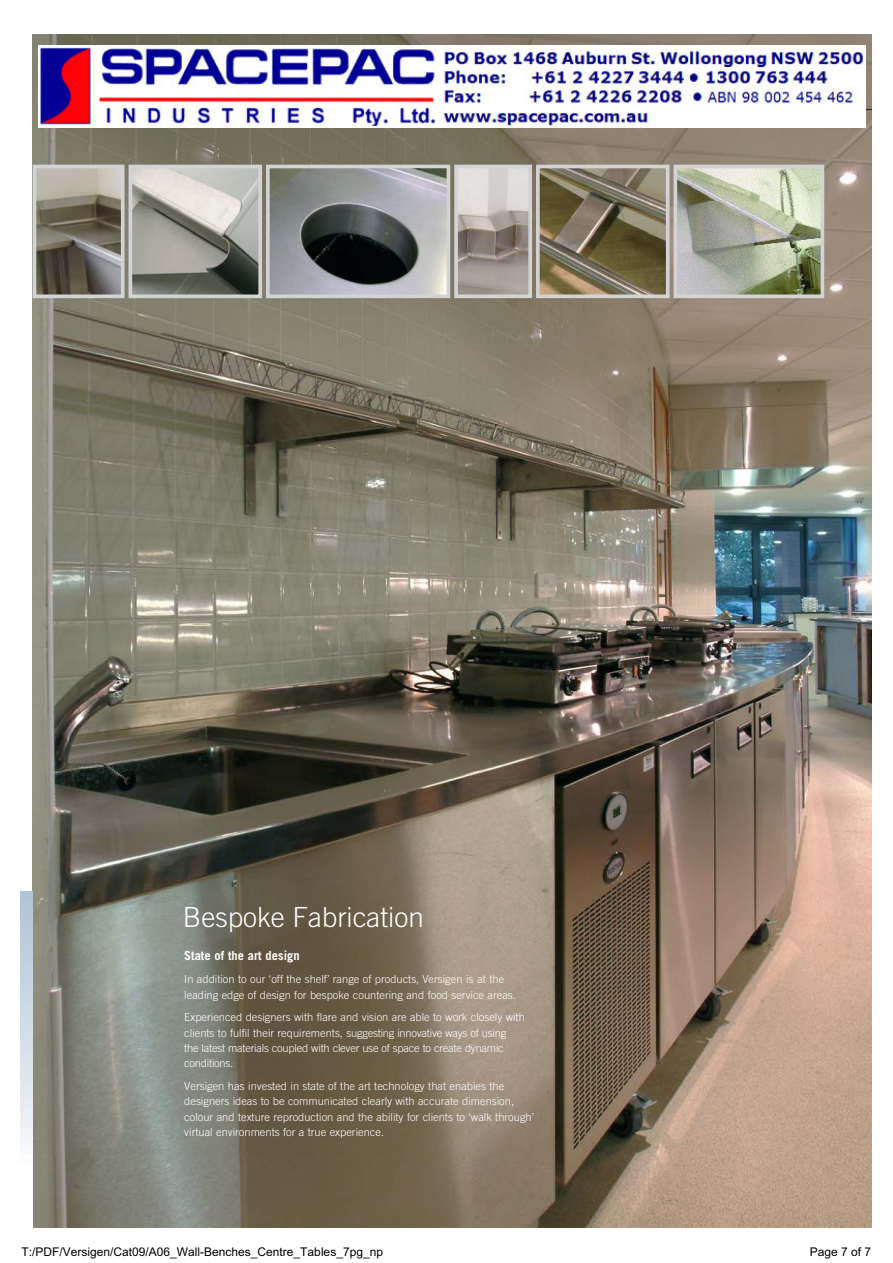
<style>
.page{position:relative;width:893px;height:1263px;background:#fff}
.page>*{position:absolute;margin:0;border:0;box-sizing:border-box;transform-origin:0 0}
.t1{font:300 27.75px "Trade Gothic";color:#fff}
.t2{font:700 12.45px "Trade Gothic";color:#fff}
.t3{font:12px "Arial";color:#000}
.t4{font:300 11.1px/15.3px "Trade Gothic";color:#fff}
.t5{font:300 11.1px/15.3px "Trade Gothic";letter-spacing:-.02em;color:#fff}
</style>
<div class="page">
<img style="left:33px;top:35px;width:838px;height:1193px">
<img style="left:541px;top:170px;width:123px;height:123px">
<div style="left:536px;top:165px;width:133px;height:133px;border:4px solid #d1d3d4"></div>
<img style="left:271px;top:170px;width:174px;height:123px">
<div style="left:266px;top:165px;width:184px;height:133px;border:4px solid #d1d3d4"></div>
<img style="left:459px;top:170px;width:68px;height:123px">
<div style="left:454px;top:165px;width:78px;height:133px;border:4px solid #d1d3d4"></div>
<img style="left:134px;top:170px;width:123px;height:123px">
<div style="left:129px;top:165px;width:133px;height:133px;border:4px solid #d1d3d4"></div>
<img style="left:678px;top:170px;width:141px;height:123px">
<div style="left:673px;top:165px;width:151px;height:133px;border:4px solid #d1d3d4"></div>
<img style="left:38px;top:170px;width:82px;height:123px">
<div style="left:33px;top:165px;width:92px;height:133px;border:4px solid #d1d3d4"></div>
<hr style="left:781px;top:109px;width:90px;height:1px;background:#231f20">
<svg style="left:21px;top:892px;width:12px;height:253px;background:#d0dbe6"></svg>
<img style="left:38px;top:46px;width:827px;height:82px">
<h1 class="t1" style="left:183px;top:906px;width:242px">Bespoke Fabrication</h1>
<p class="t2" style="left:184px;top:951px;width:117px">State of the art design</p>
<p class="t4" style="left:184px;top:984px;width:342px;line-height:23px">leading edge of design for bespoke countering and food service areas.<br>Experienced designers with flare and vision are able to work closely with</p>
<p class="t5" style="left:184px;top:1026px;width:323px">clients to fulfil their requirements, suggesting innovative ways of using the latest materials coupled with clever use of space to create dynamic conditions.</p>
<p class="t4" style="left:184px;top:1095px;width:351px">designers ideas to be communicated clearly with accurate dimension, colour and texture reproduction and the ability for clients to ‘walk through’ virtual environments for a true experience.</p>
<p class="t4" style="left:184px;top:973px;width:321px">In addition to our ‘off the shelf’ range of products, Versigen is at the</p>
<p class="t4" style="left:184px;top:1080px;width:321px">Versigen has invested in state of the art technology that enables the</p>
<p class="t3" style="left:22px;top:1245px;width:363px">T:/PDF/Versigen/Cat09/A06_Wall-Benches_Centre_Tables_7pg_np</p>
<p class="t3" style="left:810px;top:1245px;width:63px">Page 7 of 7</p>
</div>
